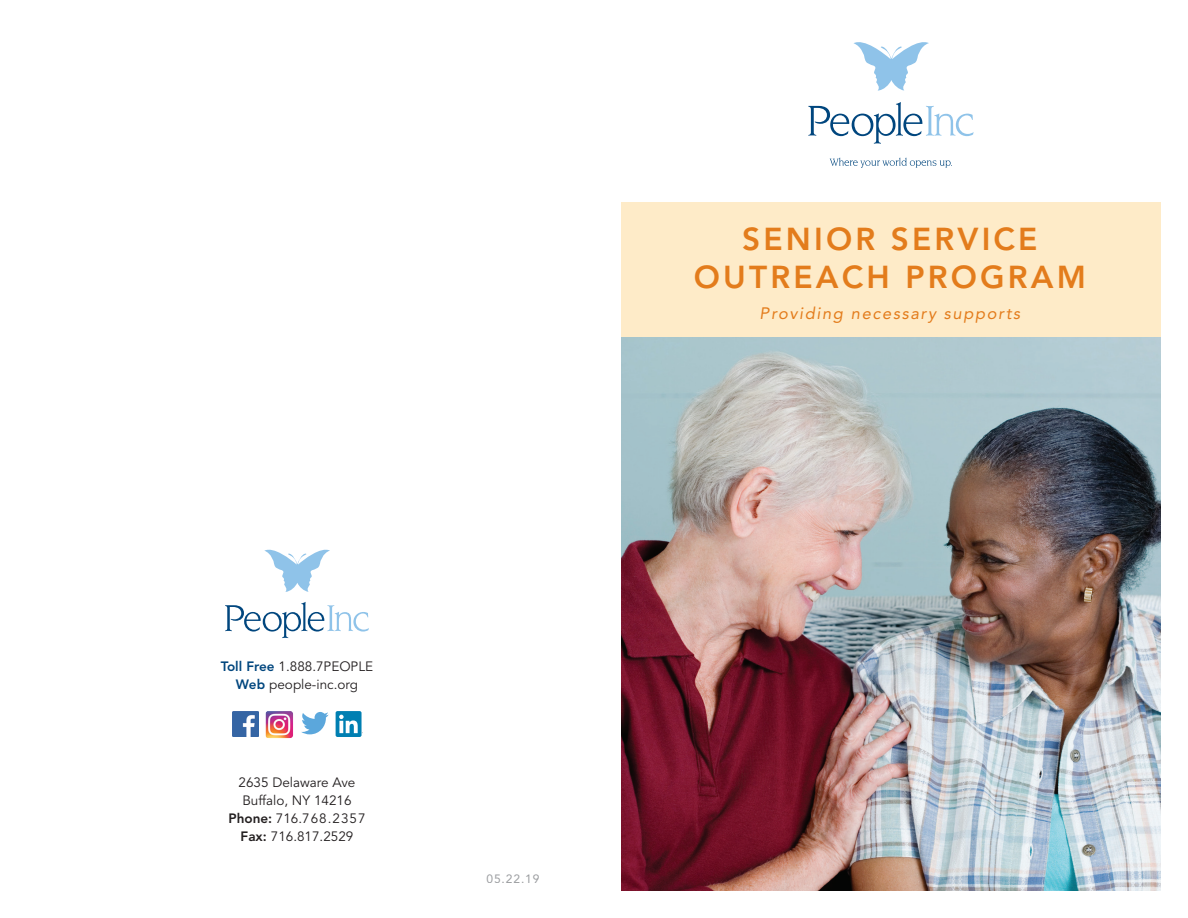
<style>
.page{position:relative;width:1188px;height:918px;background:#fff}
.page>*{position:absolute;margin:0;border:0;box-sizing:border-box;transform-origin:0 0}
.t1{font:800 31.5px/37.8px "Avenir";letter-spacing:.1em;color:#e37c1c;text-align:center}
.t2{font:italic 16.5px "Avenir";letter-spacing:.1em;color:#e37c1c}
.t3{font:13.5px/18px "Avenir";color:#231f20;text-align:center}
.t4{font:12px "Avenir";color:#9b9da0}
.s1{font-weight:800;color:#00467e}
.s2{font-weight:800}
</style>
<div class="page">
<img style="left:621px;top:338px;width:540px;height:553px">
<div style="left:621px;top:202px;width:540px;height:136px;background:#feebc8"></div>
<svg style="left:853px;top:42px;width:76px;height:49px"></svg>
<svg style="left:808px;top:102px;width:166px;height:42px"></svg>
<svg style="left:830px;top:158px;width:122px;height:10px"></svg>
<svg style="left:264px;top:550px;width:66px;height:42px"></svg>
<svg style="left:225px;top:602px;width:144px;height:36px"></svg>
<img style="left:232px;top:711px;width:26px;height:26px">
<img style="left:266px;top:711px;width:27px;height:27px">
<svg style="left:301px;top:712px;width:28px;height:22px"></svg>
<div style="left:336px;top:711px;width:26px;height:26px;background:#007fb2;border-radius:2px"></div>
<svg style="left:339px;top:715px;width:24px;height:18px"></svg>
<p class="t3" style="left:221px;top:658px;width:154px"><span class="s1">Toll Free</span> 1.888.7PEOPLE<br><span class="s1">Web</span> people-inc.org</p>
<p class="t3" style="left:228px;top:773px;width:139px">2635 Delaware Ave<br>Buffalo, NY 14216<br><span class="s2">Phone:</span> 716.768.2357<br><span class="s2">Fax:</span> 716.817.2529</p>
<p class="t4" style="left:486px;top:872px;width:55px">05.22.19</p>
<h1 class="t1" style="left:694px;top:220px;width:393px">SENIOR SERVICE<br>OUTREACH PROGRAM</h1>
<p class="t2" style="left:760px;top:304px;width:262px">Providing necessary supports</p>
</div>
